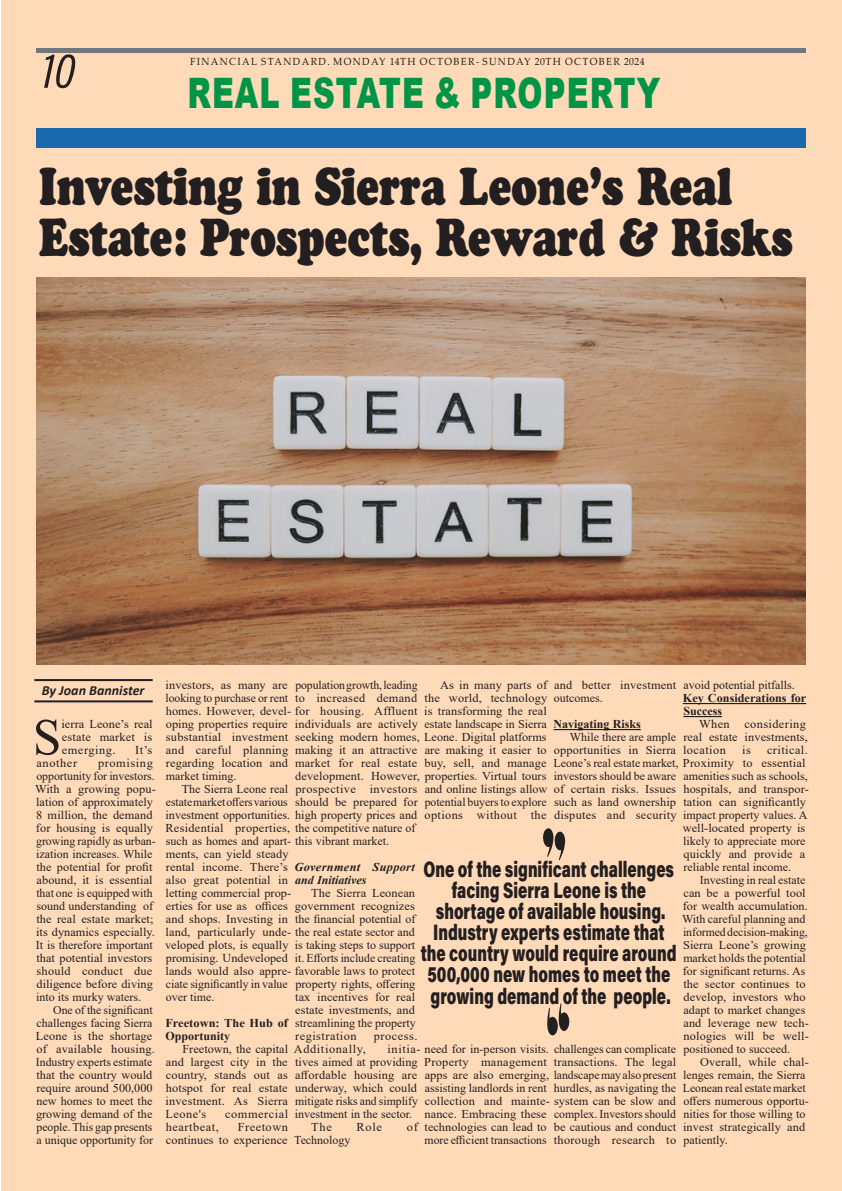
<style>
.page{position:relative;width:842px;height:1191px;background:#fff}
.page>*{position:absolute;margin:0;border:0;box-sizing:border-box;transform-origin:0 0}
.t1{font:condensed 53.7px/51px "Cooper Black BQ";color:#231f20;scale:.89 1}
.body{font:51.3px "Times New Roman";color:#231f20}
.t2{font:50px "Acumin Variable Concept";color:#231f20}
.t3{font:900 42px "Arial";letter-spacing:.035em;color:#009546;scale:.72 1}
.body-2{font:22.3px/21.1px "Acumin Variable Concept";color:#231f20;text-align:center;scale:.69 1}
.t4{font:italic 700 14px "Calibri";color:#231f20}
.body-3{font:12px/13px "Times New Roman";color:#231f20}
.body-4{font:700 12px/13px "Times New Roman";color:#231f20}
.body-5{font:12px/13px "Times New Roman";letter-spacing:.03em;color:#231f20}
.body-6{font:italic 700 12px/13px "Times New Roman";letter-spacing:.025em;color:#231f20}
.body-7{font:12px "Times New Roman";letter-spacing:.04em;color:#231f20}
.body-8{font:12px "Times New Roman";letter-spacing:.05em;color:#231f20}
.t5{font:10.3px "Palatino Linotype";letter-spacing:.14em;color:#231f20;scale:.95 1}
</style>
<div class="page">
<div style="left:1px;top:0;width:840px;height:1191px;background:#fedab8"></div>
<div style="left:36px;top:128px;width:770px;height:19px;background:#1a69ac"></div>
<hr style="left:36px;top:48px;width:770px;height:4px;background:#72777d">
<img style="left:36px;top:277px;width:770px;height:387px">
<hr style="left:554px;top:729px;width:87px;height:1px;background:#231f20">
<hr style="left:683px;top:703px;width:123px;height:1px;background:#231f20">
<hr style="left:683px;top:716px;width:39px;height:1px;background:#231f20">
<svg style="left:547px;top:1003px;width:23px;height:33px"></svg>
<svg style="left:543px;top:828px;width:23px;height:33px"></svg>
<hr style="left:34px;top:679px;width:119px;height:2px;background:#231f20">
<hr style="left:34px;top:700px;width:119px;height:2px;background:#231f20">
<h3 class="t2" style="left:42px;top:36px;width:35px">10</h3>
<p class="t5" style="left:190px;top:54px;width:480px">FINANCIAL STANDARD. MONDAY 14TH OCTOBER- SUNDAY 20TH OCTOBER 2024</p>
<p class="t3" style="left:187px;top:63px;width:658px">REAL ESTATE &amp; PROPERTY</p>
<p class="t1" style="left:39px;top:161px;width:849px">Investing in Sierra Leone’s Real<br>Estate: Prospects, Reward &amp; Risks</p>
<p class="t4" style="left:42px;top:680px;width:104px">By Joan Bannister</p>
<p class="body" style="left:33px;top:701px;width:30px">S</p>
<p class="body-3" style="left:61px;top:717px;width:93px;text-align:justify">ierra Leone’s real estate market is emerging.</p>
<p class="body-3" style="left:135px;top:743px;width:19px">It’s</p>
<p class="body-3" style="left:35px;top:756px;width:122px;text-indent:63px">promising opportunity for investors.<br>With a growing popu&shy;lation of approximately<br>8 million, the demand for housing is equally growing rapidly as urban&shy;ization increases. While the potential for profit abound, it is essential that one is equipped with sound understanding of the real estate market; its dynamics especially.<br>It is therefore important that potential investors should conduct due diligence before diving into its murky waters.</p>
<p class="body-3" style="left:36px;top:1003px;width:121px;text-indent:17px">One of the significant challenges facing Sierra<br>Leone is the shortage of available housing.<br>Industry experts estimate that the country would require around 500,000 new homes to meet the growing demand of the people. This gap presents a unique opportunity for</p>
<p class="body-8" style="left:37px;top:755px;width:42px">another</p>
<p class="body-3" style="left:166px;top:678px;width:253px">investors, as many are<br>looking to purchase or rent<br>homes. However, devel- for housing. Affluent oping properties require<br>substantial investment<br>and careful planning<br>regarding location and<br>market timing.</p>
<p class="body-3" style="left:165px;top:782px;width:254px;text-indent:17px">The Sierra Leone real<br>estate market offers various<br>investment opportunities. high property prices and<br>Residential properties, the competitive nature of such as homes and apart- this vibrant market. ments, can yield steady<br>rental income. There’s<br>also great potential in<br>letting commercial prop-<br>erties for use as offices<br>and shops. Investing in<br>land, particularly unde- the real estate sector and veloped plots, is equally<br>promising. Undeveloped<br>lands would also appre- favorable laws to protect ciate significantly in value<br>over time.</p>
<p class="body-4" style="left:165px;top:1016px;width:124px">Freetown: The Hub of<br>Opportunity</p>
<p class="body-3" style="left:165px;top:1042px;width:124px;text-align:justify;text-indent:17px">Freetown, the capital and largest city in the country, stands out as hotspot for real estate investment. As Sierra Leone's</p>
<p class="body-3" style="left:295px;top:678px;width:124px">population growth, leading to increased demand</p>
<p class="body-3" style="left:295px;top:717px;width:253px">individuals are actively<br>seeking modern homes, Leone. Digital platforms making it an attractive<br>market for real estate<br>development. However, properties. Virtual tours prospective investors<br>should be prepared for</p>
<p class="body-3" style="left:424px;top:678px;width:124px;text-align:justify;text-indent:16px">As in many parts of the world, technology is transforming the real estate landscape in Sierra</p>
<p class="body-3" style="left:425px;top:743px;width:124px">are making it easier to buy, sell, and manage</p>
<p class="body-3" style="left:425px;top:782px;width:124px;text-align:justify">and online listings allow potential buyers to explore options without the</p>
<p class="body-3" style="left:554px;top:678px;width:124px">and better investment outcomes.</p>
<p class="body-4" style="left:554px;top:717px;width:89px">Navigating Risks</p>
<p class="body-3" style="left:553px;top:730px;width:254px;text-indent:16px">While there are ample<br>opportunities in Sierra<br>Leone’s real estate market, Proximity to essential investors should be aware<br>of certain risks. Issues<br>such as land ownership<br>disputes and security</p>
<p class="body-3" style="left:683px;top:678px;width:113px">avoid potential pitfalls.</p>
<p class="body-4" style="left:683px;top:691px;width:125px">Key Considerations for<br>Success</p>
<p class="body-5" style="left:683px;top:717px;width:126px;text-indent:16px">When considering real estate investments, location</p>
<p class="body-3" style="left:683px;top:737px;width:126px;line-height:26px;text-align:right">critical.<br>amenities such as schools,</p>
<p class="body-3" style="left:683px;top:782px;width:128px">hospitals, and transpor&shy;tation can significantly impact property values. A well-located property is likely to appreciate more quickly and provide a reliable rental income.</p>
<p class="body-3" style="left:682px;top:873px;width:128px;text-indent:18px">Investing in real estate can be a powerful tool for wealth accumulation.<br>With careful planning and informed decision-making,<br>Sierra Leone’s growing market holds the potential for significant returns. As the sector continues to develop, investors who adapt to market changes and leverage new tech&shy;nologies will be well&shy;positioned to succeed.</p>
<p class="body-3" style="left:683px;top:1055px;width:127px;text-indent:17px">Overall, while chal&shy;lenges remain, the Sierra<br>Leonean real estate market offers numerous opportu&shy;nities for those willing to invest strategically and patiently.</p>
<p class="body-3" style="left:742px;top:743px;width:10px">is</p>
<p class="body-2" style="left:421px;top:857px;width:372px">One of the significant challenges facing Sierra Leone is the shortage of available housing.<br>Industry experts estimate that the country would require around<br>500,000 new homes to meet the growing demand of the people.</p>
<p class="body-6" style="left:294px;top:860px;width:122px">Government Support and Initiatives</p>
<p class="body-3" style="left:295px;top:886px;width:122px;text-align:justify;text-indent:16px">The Sierra Leonean government recognizes the financial potential of</p>
<p class="body-3" style="left:295px;top:938px;width:122px">is taking steps to support it. Efforts include creating</p>
<p class="body-3" style="left:295px;top:977px;width:122px;text-align:justify">property rights, offering tax incentives for real estate investments, and streamlining the property registration</p>
<p class="body-7" style="left:374px;top:1028px;width:45px">process.</p>
<p class="body-8" style="left:294px;top:1041px;width:74px">Additionally,</p>
<p class="body-3" style="left:295px;top:1042px;width:383px;text-indent:93px">initia- need for in-person visits. challenges can complicate tives aimed at providing<br>affordable housing are<br>underway, which could<br>mitigate risks and simplify<br>investment in the sector.</p>
<p class="body-3" style="left:311px;top:1120px;width:22px">The</p>
<p class="body-3" style="left:357px;top:1120px;width:27px">Role</p>
<p class="body-3" style="left:407px;top:1120px;width:13px">of</p>
<p class="body-3" style="left:294px;top:1133px;width:58px">Technology</p>
<p class="body-3" style="left:554px;top:1049px;width:124px;line-height:26px;text-align:justify">transactions. The legal hurdles, as navigating the complex. Investors should</p>
<p class="body-3" style="left:554px;top:1120px;width:124px">be cautious and conduct thorough research to</p>
<p class="body-3" style="left:424px;top:1055px;width:254px">Property management<br>apps are also emerging, landscape may also present assisting landlords in rent<br>collection and mainte- system can be slow and nance. Embracing these<br>technologies can lead to<br>more efficient transactions</p>
<p class="body-7" style="left:225px;top:1106px;width:65px">commercial</p>
<p class="body-7" style="left:166px;top:1119px;width:55px">heartbeat,</p>
<p class="body-3" style="left:166px;top:1120px;width:124px;text-align:right">Freetown<br>continues to experience</p>
</div>
